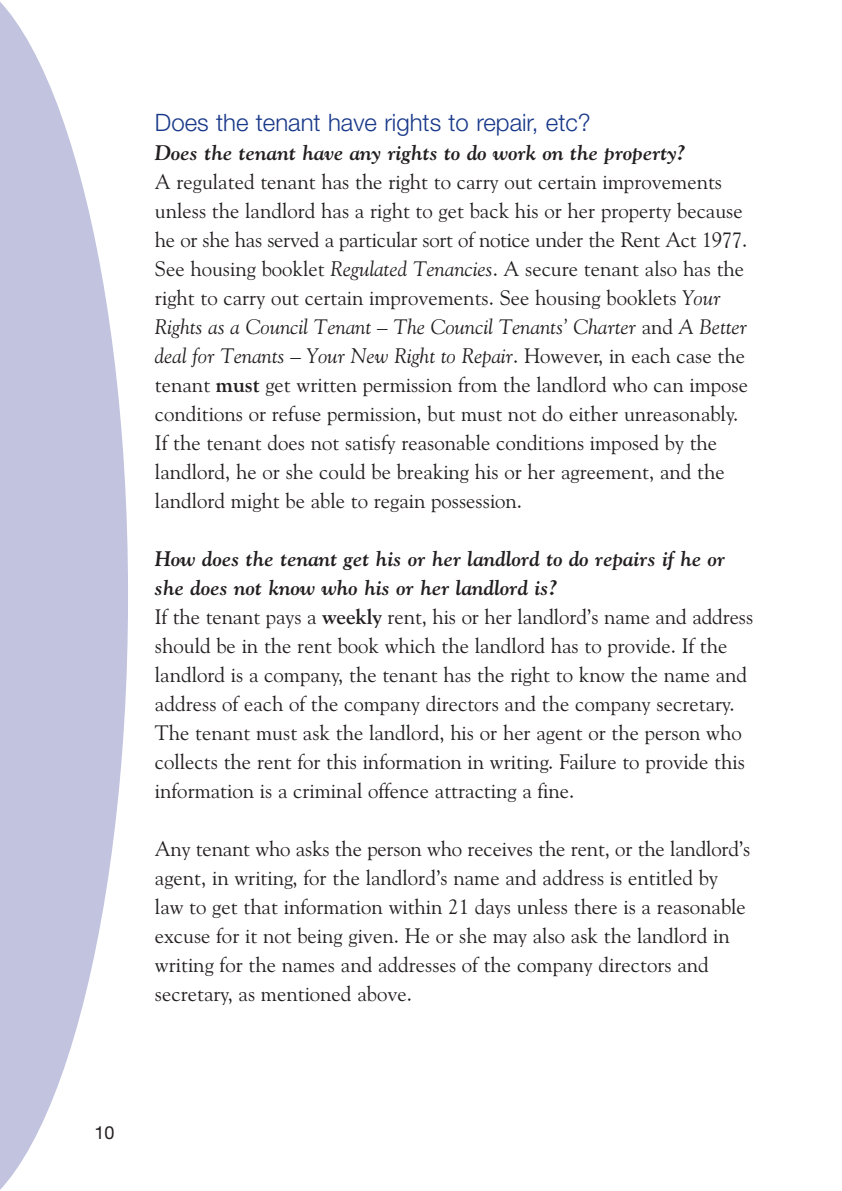
<style>
.page{position:relative;width:842px;height:1191px;background:#fff}
.page>*{position:absolute;margin:0;border:0;box-sizing:border-box;transform-origin:0 0}
.t1{font:300 24px "Helvetica Neue";color:#183889}
.t2{font:21px/29px "Goudy Old Style";color:#231f20}
.t3{font:italic 700 21px/29px "Goudy";color:#231f20}
.t4{font:21px/29px "Goudy Old Style Italic";color:#231f20}
.t5{font:18px "Helvetica Neue";color:#231f20}
.s1{font-family:"Goudy Old Style Italic"}
.s2{font-family:"Goudy Old Style"}
.s3{font-family:"Goudy";font-weight:700}
</style>
<div class="page">
<svg style="left:0;top:2px;width:128px;height:1188px;fill:#c1c3df"></svg>
<p class="t1" style="left:155px;top:114px;width:437px">Does the tenant have rights to repair, etc?</p>
<p class="t3" style="left:155px;top:140px;width:532px">Does the tenant have any rights to do work on the property?</p>
<p class="t2" style="left:155px;top:169px;width:594px">A regulated tenant has the right to carry out certain improvements unless the landlord has a right to get back his or her property because he or she has served a particular sort of notice under the Rent Act 1977.<br>See housing booklet <span class="s1">Regulated Tenancies</span>. A secure tenant also has the right to carry out certain improvements. See housing booklets <span class="s1">Your</span></p>
<p class="t4" style="left:155px;top:314px;width:594px">Rights as a Council Tenant – The Council Tenants’ Charter <span class="s2">and</span> A Better deal for Tenants – Your New Right to Repair<span class="s2">. However, in each case the</span></p>
<p class="t2" style="left:155px;top:372px;width:594px">tenant <span class="s3">must</span> get written permission from the landlord who can impose conditions or refuse permission, but must not do either unreasonably.<br>If the tenant does not satisfy reasonable conditions imposed by the landlord, he or she could be breaking his or her agreement, and the landlord might be able to regain possession.</p>
<p class="t3" style="left:155px;top:546px;width:572px">How does the tenant get his or her landlord to do repairs if he or she does not know who his or her landlord is?</p>
<p class="t2" style="left:155px;top:604px;width:600px">If the tenant pays a <span class="s3">weekly</span> rent, his or her landlord’s name and address should be in the rent book which the landlord has to provide. If the landlord is a company, the tenant has the right to know the name and address of each of the company directors and the company secretary.<br>The tenant must ask the landlord, his or her agent or the person who collects the rent for this information in writing. Failure to provide this information is a criminal offence attracting a fine.</p>
<p class="t2" style="left:155px;top:836px;width:597px">Any tenant who asks the person who receives the rent, or the landlord’s agent, in writing, for the landlord’s name and address is entitled by law to get that information within 21 days unless there is a reasonable excuse for it not being given. He or she may also ask the landlord in writing for the names and addresses of the company directors and secretary, as mentioned above.</p>
<p class="t5" style="left:95px;top:1126px;width:22px">10</p>
</div>
